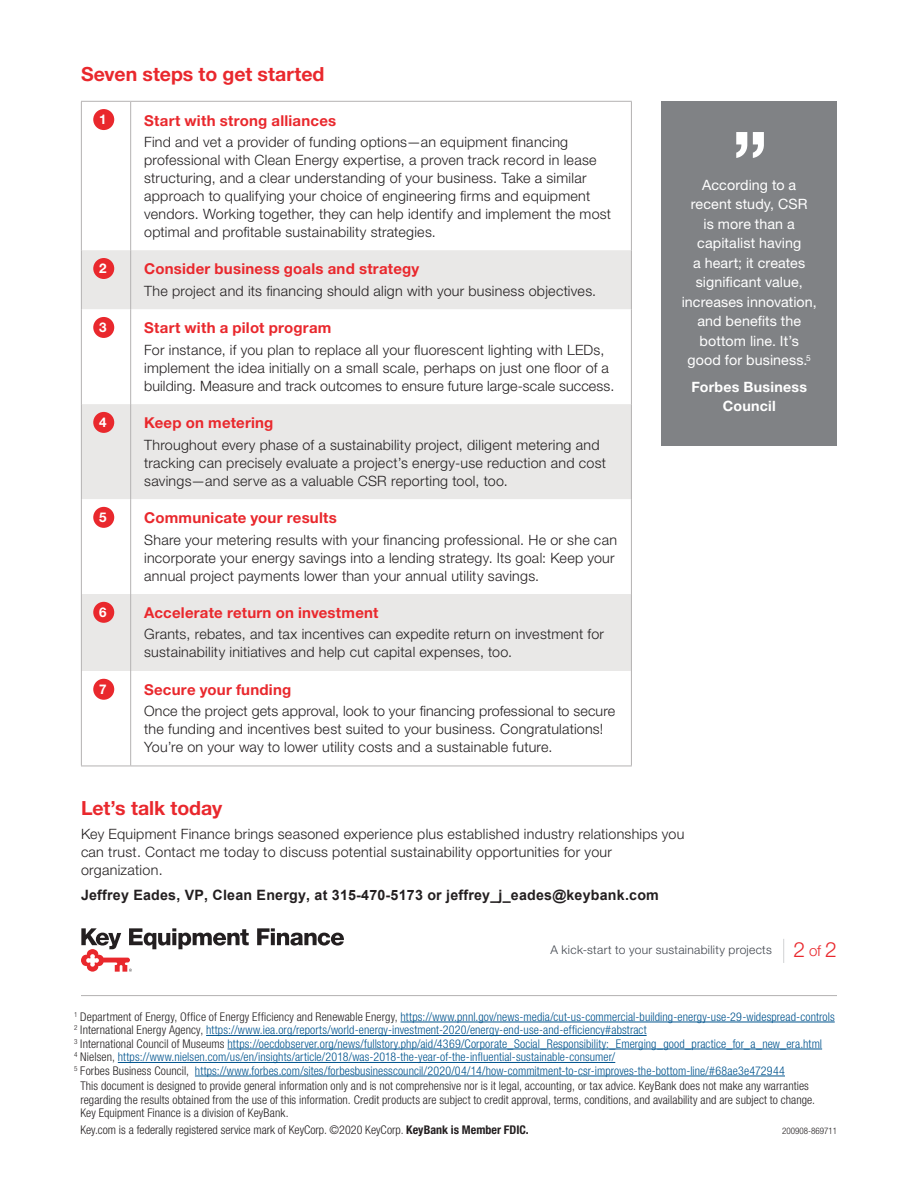
<style>
.page{position:relative;width:918px;height:1188px;background:#fff}
.page>*{position:absolute;margin:0;border:0;box-sizing:border-box;transform-origin:0 0}
.t1{font:700 19.5px "Helvetica Neue LT Std";color:#e9282d}
.t2{font:700 15px "Helvetica Neue LT Std";letter-spacing:.015em;color:#e9282d}
.t3{font:300 14.25px/18px "Helvetica Neue LT Std";letter-spacing:.02em;color:#231f20}
.t4{font:14.25px/19.5px "Helvetica Neue LT Std";letter-spacing:.005em;color:#fff;text-align:center}
.t5{font:700 14.25px "Arial";letter-spacing:.015em;color:#231f20}
.t6{font:700 14.25px/19.5px "Helvetica Neue LT Std";letter-spacing:.015em;color:#fff;text-align:center}
.t7{font:700 13.35px "Helvetica Neue LT Std";color:#fff}
.t8{font:300 condensed 12px/13.5px "Helvetica Neue LT Std";letter-spacing:.01em;color:#00548e}
.t9{font:300 condensed 12px/13.5px "Helvetica Neue LT Std";letter-spacing:.005em;color:#231f20}
.t10{font:300 12px "Helvetica Neue LT Std";letter-spacing:.025em;color:#41464e}
.t11{font:300 condensed 9px "Helvetica Neue LT Std";color:#231f20}
.s1{font-size:21px;color:#e9282d}
.s2{font-size:15px;color:#e9282d}
.s3{color:#231f20}
.s4{font-weight:700}
</style>
<div class="page">
<svg style="left:257px;top:928px;width:87px;height:18px"></svg>
<svg style="left:81px;top:928px;width:168px;height:44px"></svg>
<svg style="left:783px;top:939px;width:1px;height:24px"></svg>
<svg style="left:82px;top:250px;width:549px;height:421px;fill:#e9e8e7"></svg>
<hr style="left:631px;top:102px;width:1px;height:148px;background:#b4b2b2">
<hr style="left:631px;top:250px;width:1px;height:59px;background:#b4b2b2">
<hr style="left:631px;top:309px;width:1px;height:95px;background:#b4b2b2">
<hr style="left:631px;top:404px;width:1px;height:95px;background:#b4b2b2">
<hr style="left:631px;top:499px;width:1px;height:95px;background:#b4b2b2">
<hr style="left:631px;top:594px;width:1px;height:77px;background:#b4b2b2">
<hr style="left:631px;top:671px;width:1px;height:95px;background:#b4b2b2">
<hr style="left:81px;top:102px;width:1px;height:148px;background:#b4b2b2">
<hr style="left:81px;top:250px;width:1px;height:59px;background:#b4b2b2">
<hr style="left:81px;top:309px;width:1px;height:95px;background:#b4b2b2">
<hr style="left:81px;top:404px;width:1px;height:95px;background:#b4b2b2">
<hr style="left:81px;top:499px;width:1px;height:95px;background:#b4b2b2">
<hr style="left:81px;top:594px;width:1px;height:77px;background:#b4b2b2">
<hr style="left:81px;top:671px;width:1px;height:95px;background:#b4b2b2">
<hr style="left:130px;top:102px;width:1px;height:148px;background:#b4b2b2">
<hr style="left:130px;top:250px;width:1px;height:59px;background:#b4b2b2">
<hr style="left:130px;top:309px;width:1px;height:95px;background:#b4b2b2">
<hr style="left:130px;top:404px;width:1px;height:95px;background:#b4b2b2">
<hr style="left:130px;top:499px;width:1px;height:95px;background:#b4b2b2">
<hr style="left:130px;top:594px;width:1px;height:77px;background:#b4b2b2">
<hr style="left:130px;top:671px;width:1px;height:95px;background:#b4b2b2">
<hr style="left:81px;top:101px;width:50px;height:1px;background:#b4b2b2">
<hr style="left:131px;top:101px;width:501px;height:1px;background:#b4b2b2">
<hr style="left:81px;top:766px;width:50px;height:1px;background:#b4b2b2">
<hr style="left:131px;top:766px;width:501px;height:1px;background:#b4b2b2">
<div style="left:93px;top:109px;width:21px;height:21px;background:#e9282d;border-radius:50%"></div>
<div style="left:93px;top:258px;width:21px;height:21px;background:#e9282d;border-radius:50%"></div>
<div style="left:93px;top:317px;width:21px;height:21px;background:#e9282d;border-radius:50%"></div>
<div style="left:93px;top:412px;width:21px;height:21px;background:#e9282d;border-radius:50%"></div>
<div style="left:93px;top:507px;width:21px;height:21px;background:#e9282d;border-radius:50%"></div>
<div style="left:93px;top:602px;width:21px;height:21px;background:#e9282d;border-radius:50%"></div>
<div style="left:93px;top:679px;width:21px;height:21px;background:#e9282d;border-radius:50%"></div>
<div style="left:662px;top:101px;width:175px;height:344px;background:#808285"></div>
<svg style="left:736px;top:132px;width:28px;height:26px"></svg>
<hr style="left:81px;top:995px;width:756px;height:1px;background:#b4b2b2">
<hr style="left:401px;top:1022px;width:434px;height:1px;background:#00548e">
<hr style="left:206px;top:1035px;width:441px;height:1px;background:#00548e">
<hr style="left:227px;top:1049px;width:595px;height:1px;background:#00548e">
<hr style="left:118px;top:1062px;width:497px;height:1px;background:#00548e">
<hr style="left:195px;top:1076px;width:590px;height:1px;background:#00548e">
<h1 class="t1" style="left:81px;top:62px;width:245px">Seven steps to get started</h1>
<p class="t7" style="left:99px;top:111px;width:9px">1</p>
<p class="t2" style="left:144px;top:111px;width:194px">Start with strong alliances</p>
<p class="t3" style="left:144px;top:132px;width:468px">Find and vet a provider of funding options—an equipment financing professional with Clean Energy expertise, a proven track record in lease structuring, and a clear understanding of your business. Take a similar approach to qualifying your choice of engineering firms and equipment vendors. Working together, they can help identify and implement the most optimal and profitable sustainability strategies.</p>
<p class="t7" style="left:99px;top:260px;width:9px">2</p>
<p class="t2" style="left:144px;top:260px;width:277px">Consider business goals and strategy</p>
<p class="t3" style="left:144px;top:281px;width:454px">The project and its financing should align with your business objectives.</p>
<p class="t7" style="left:99px;top:319px;width:9px">3</p>
<p class="t2" style="left:144px;top:319px;width:189px">Start with a pilot program</p>
<p class="t3" style="left:144px;top:340px;width:472px">For instance, if you plan to replace all your fluorescent lighting with LEDs, implement the idea initially on a small scale, perhaps on just one floor of a building. Measure and track outcomes to ensure future large-scale success.</p>
<p class="t7" style="left:99px;top:414px;width:9px">4</p>
<p class="t2" style="left:144px;top:414px;width:131px">Keep on metering</p>
<p class="t3" style="left:144px;top:435px;width:463px">Throughout every phase of a sustainability project, diligent metering and tracking can precisely evaluate a project’s energy-use reduction and cost savings—and serve as a valuable CSR reporting tool, too.</p>
<p class="t7" style="left:99px;top:509px;width:9px">5</p>
<p class="t2" style="left:144px;top:509px;width:194px">Communicate your results</p>
<p class="t3" style="left:144px;top:530px;width:474px">Share your metering results with your financing professional. He or she can incorporate your energy savings into a lending strategy. Its goal: Keep your annual project payments lower than your annual utility savings.</p>
<p class="t7" style="left:99px;top:604px;width:9px">6</p>
<p class="t2" style="left:144px;top:604px;width:236px">Accelerate return on investment</p>
<p class="t3" style="left:144px;top:625px;width:461px">Grants, rebates, and tax incentives can expedite return on investment for sustainability initiatives and help cut capital expenses, too.</p>
<p class="t7" style="left:99px;top:681px;width:9px">7</p>
<p class="t2" style="left:144px;top:681px;width:149px">Secure your funding</p>
<p class="t3" style="left:144px;top:702px;width:473px">Once the project gets approval, look to your financing professional to secure the funding and incentives best suited to your business. Congratulations!<br>You’re on your way to lower utility costs and a sustainable future.</p>
<p class="t4" style="left:682px;top:175px;width:137px">According to a recent study, CSR<br>is more than a capitalist having<br>a heart; it creates significant value, increases innovation, and benefits the bottom line. It’s good for business.<sup>5</sup></p>
<p class="t6" style="left:691px;top:377px;width:117px">Forbes Business<br>Council</p>
<h1 class="t1" style="left:81px;top:796px;width:143px">Let’s talk today</h1>
<p class="t3" style="left:81px;top:825px;width:605px">Key Equipment Finance brings seasoned experience plus established industry relationships you can trust. Contact me today to discuss potential sustainability opportunities for your organization.</p>
<p class="t5" style="left:81px;top:885px;width:579px">Jeffrey Eades, VP, Clean Energy, at 315-470-5173 or jeffrey_j_eades@keybank.com</p>
<p class="t10" style="left:550px;top:943px;width:288px">A kick-start to your sustainability projects <span class="s1">2</span> <span class="s2">of</span> <span class="s1">2</span></p>
<p class="t8" style="left:74px;top:1010px;width:762px"><sup>1</sup> <span class="s3">Department of Energy, Office of Energy Efficiency and Renewable Energy,</span> https://www.pnnl.gov/news-media/cut-us-commercial-building-energy-use-29-widespread-controls <sup>2</sup> <span class="s3">International Energy Agency,</span> https://www.iea.org/reports/world-energy-investment-2020/energy-end-use-and-efficiency#abstract<br><sup>3</sup> <span class="s3">International Council of Museums</span> https://oecdobserver.org/news/fullstory.php/aid/4369/Corporate_Social_Responsibility:_Emerging_good_practice_for_a_new_era.html<br><sup>4</sup> <span class="s3">Nielsen,</span> https://www.nielsen.com/us/en/insights/article/2018/was-2018-the-year-of-the-influential-sustainable-consumer/<br><sup>5</sup> <span class="s3">Forbes Business Council,</span> https://www.forbes.com/sites/forbesbusinesscouncil/2020/04/14/how-commitment-to-csr-improves-the-bottom-line/#68ae3e472944</p>
<p class="t9" style="left:80px;top:1079px;width:736px">This document is designed to provide general information only and is not comprehensive nor is it legal, accounting, or tax advice. KeyBank does not make any warranties regarding the results obtained from the use of this information. Credit products are subject to credit approval, terms, conditions, and availability and are subject to change.<br>Key Equipment Finance is a division of KeyBank.</p>
<p class="t9" style="left:80px;top:1123px;width:450px">Key.com is a federally registered service mark of KeyCorp. ©2020 KeyCorp. <span class="s4">KeyBank is Member FDIC.</span></p>
<p class="t11" style="left:782px;top:1126px;width:56px">200908-869711</p>
</div>
